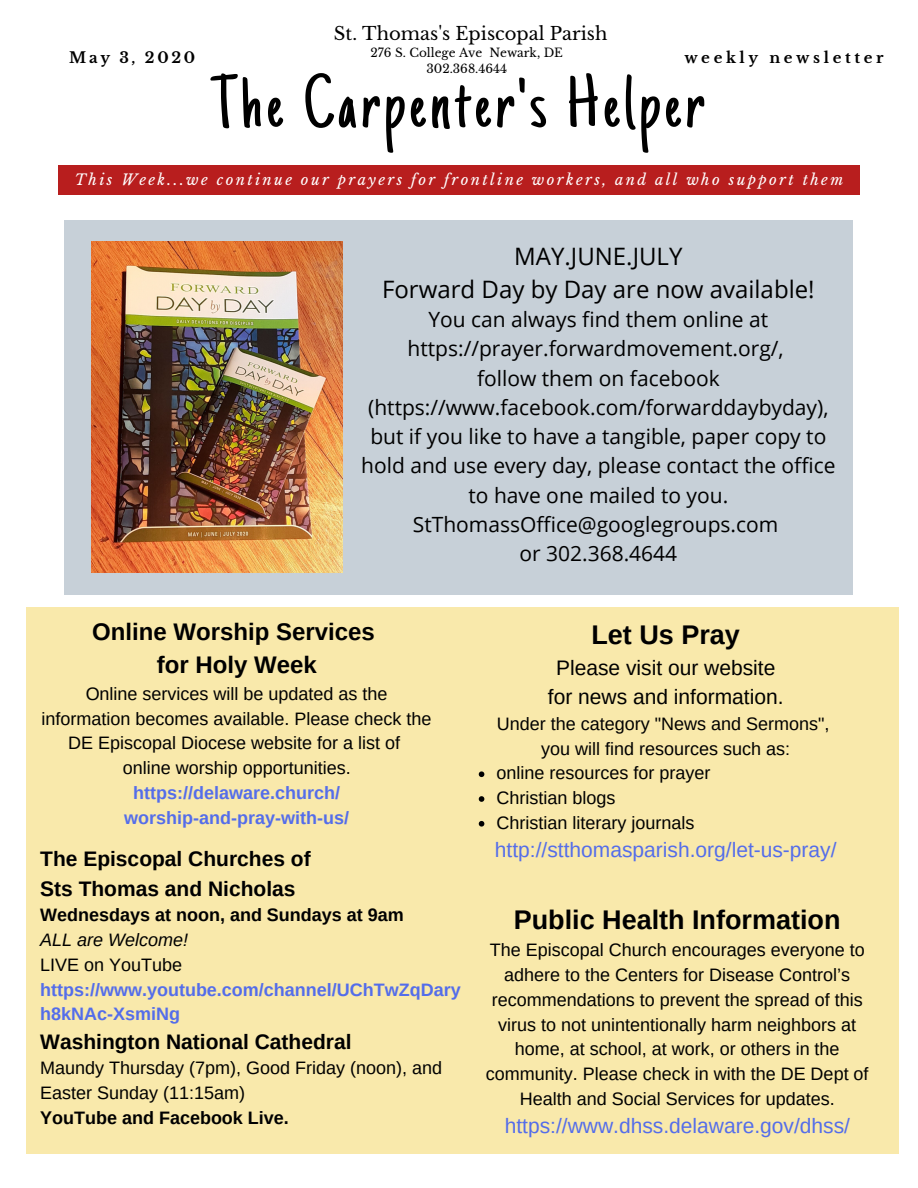
<style>
.page{position:relative;width:918px;height:1188px;background:#fff}
.page>*{position:absolute;margin:0;border:0;box-sizing:border-box;transform-origin:0 0}
.t1{font:76.5px "Just Another Hand";letter-spacing:.06em;color:#000}
.t2{font:700 27px "Arimo";color:#000}
.t3{font:24px/32.7px "Open Sans";color:#000;text-align:center}
.t4{font:700 24px/32.7px "Arimo";color:#000;text-align:center}
.t5{font:21px/29.2px "Open Sans";color:#000;text-align:center}
.t6{font:21px "Arimo";color:#546dea}
.t7{font:700 21px/29.2px "Arimo";color:#000}
.t8{font:21px/29.2px "Arimo";color:#000;text-align:center}
.t9{font:18px/24.8px "Arimo";color:#000;text-align:center}
.t10{font:700 18px/24.8px "Arimo";color:#546dea;text-align:center}
.t11{font:700 18px "Arimo";color:#000}
.t12{font:18px "Libre Baskerville";color:#000}
.t13{font:italic 18px "Arimo";color:#000}
.t14{font:700 15px "Libre Baskerville";letter-spacing:.24em;color:#000}
.t15{font:italic 14.85px "Libre Baskerville";letter-spacing:.16em;color:#fff}
.t16{font:12px/15.8px "Libre Baskerville";color:#000;text-align:center}
</style>
<div class="page">
<div style="left:59px;top:165px;width:801px;height:29px;background:#b81e1e"></div>
<div style="left:26px;top:608px;width:872px;height:546px;background:#f9e9ab"></div>
<div style="left:64px;top:220px;width:789px;height:375px;background:#c7d0d8"></div>
<img style="left:92px;top:242px;width:251px;height:331px">
<svg style="left:479px;top:771px;width:5px;height:6px"></svg>
<svg style="left:479px;top:796px;width:5px;height:6px"></svg>
<svg style="left:479px;top:821px;width:5px;height:6px"></svg>
<p class="t12" style="left:334px;top:23px;width:275px">St. Thomas's Episcopal Parish</p>
<p class="t16" style="left:371px;top:45px;width:194px">276 S. College Ave Newark, DE<br>302.368.4644</p>
<p class="t14" style="left:69px;top:48px;width:128px">May 3, 2020</p>
<p class="t14" style="left:684px;top:48px;width:201px">weekly newsletter</p>
<h1 class="t1" style="left:211px;top:73px;width:494px">The Carpenter's Helper</h1>
<p class="t15" style="left:75px;top:170px;width:770px">This Week...we continue our prayers for frontline workers, and all who support them</p>
<h3 class="t3" style="left:382px;top:240px;width:434px">MAY.JUNE.JULY<br>Forward Day by Day are now available!</h3>
<p class="t5" style="left:361px;top:304px;width:476px">You can always find them online at https://prayer.forwardmovement.org/,<br>follow them on facebook (https://www.facebook.com/forwarddaybyday), but if you like to have a tangible, paper copy to hold and use every day, please contact the office to have one mailed to you.<br>StThomassOffice@googlegroups.com<br>or 302.368.4644</p>
<h3 class="t4" style="left:92px;top:615px;width:284px">Online Worship Services for Holy Week</h3>
<p class="t9" style="left:42px;top:681px;width:391px">Online services will be updated as the information becomes available. Please check the DE Episcopal Diocese website for a list of<br>online worship opportunities.</p>
<p class="t10" style="left:124px;top:780px;width:226px">https://delaware.church/ worship-and-pray-with-us/</p>
<p class="t7" style="left:40px;top:844px;width:272px">The Episcopal Churches of<br>Sts Thomas and Nicholas</p>
<p class="t11" style="left:40px;top:905px;width:365px">Wednesdays at noon, and Sundays at 9am</p>
<p class="t13" style="left:40px;top:930px;width:149px">ALL are Welcome!</p>
<p class="t9" style="left:40px;top:952px;width:143px">LIVE on YouTube</p>
<p class="t10" style="left:40px;top:977px;width:422px;text-align:left">https://www.youtube.com/channel/UChTwZqDary h8kNAc-XsmiNg</p>
<p class="t7" style="left:40px;top:1027px;width:313px">Washington National Cathedral</p>
<p class="t9" style="left:40px;top:1056px;width:403px;text-align:left">Maundy Thursday (7pm), Good Friday (noon), and<br>Easter Sunday (11:15am)</p>
<p class="t11" style="left:40px;top:1108px;width:250px">YouTube and Facebook Live.</p>
<h2 class="t2" style="left:591px;top:620px;width:150px">Let Us Pray</h2>
<p class="t8" style="left:548px;top:653px;width:237px">Please visit our website for news and information.</p>
<p class="t9" style="left:497px;top:711px;width:334px">Under the category "News and Sermons", you will find resources such as:</p>
<p class="t9" style="left:497px;top:761px;width:216px;text-align:left">online resources for prayer<br>Christian blogs<br>Christian literary journals</p>
<p class="t6" style="left:495px;top:838px;width:343px">http://stthomasparish.org/let-us-pray/</p>
<h2 class="t2" style="left:514px;top:905px;width:328px">Public Health Information</h2>
<p class="t9" style="left:486px;top:938px;width:384px">The Episcopal Church encourages everyone to adhere to the Centers for Disease Control’s recommendations to prevent the spread of this virus to not unintentionally harm neighbors at home, at school, at work, or others in the community. Please check in with the DE Dept of Health and Social Services for updates.</p>
<p class="t6" style="left:505px;top:1114px;width:347px">https://www.dhss.delaware.gov/dhss/</p>
</div>
